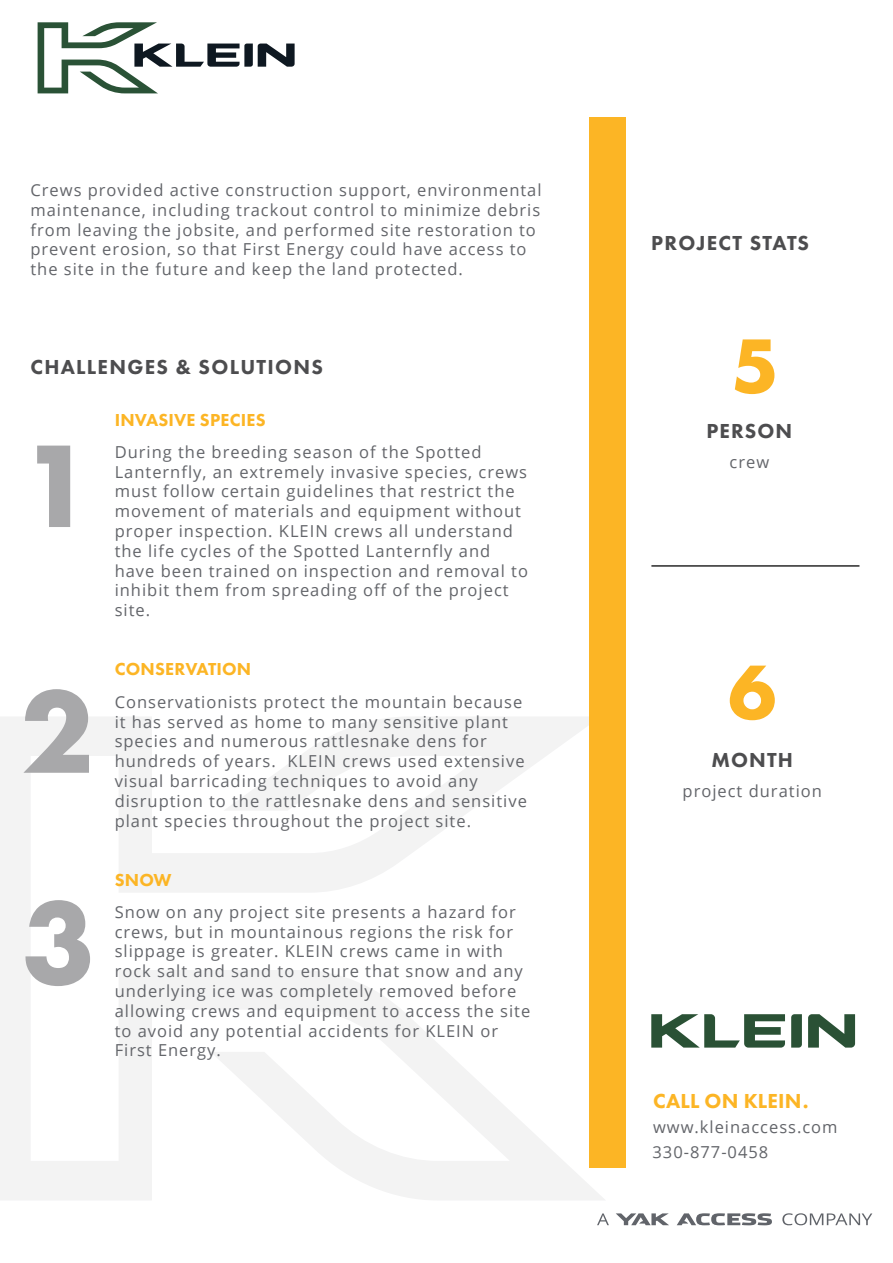
<style>
.page{position:relative;width:893px;height:1263px;background:#fff}
.page>*{position:absolute;margin:0;border:0;box-sizing:border-box;transform-origin:0 0}
.t1{font:700 108px/211px "Futura";color:#a8a8aa}
.t2{font:700 70.5px "Futura";color:#fcb525}
.t3{font:800 21px "Futura PT";letter-spacing:.06em;color:#4d4d4f}
.t4{font:800 21px "Futura PT";letter-spacing:.01em;color:#fcb525}
.t5{font:800 18px "Futura PT";letter-spacing:.01em;color:#fcb525}
.t6{font:16.5px/19.8px "Open Sans";letter-spacing:.06em;color:#63656a}
</style>
<div class="page">
<svg style="left:0;top:717px;width:605px;height:483px"></svg>
<hr style="left:651px;top:565px;width:208px;height:2px;background:#292829">
<div style="left:589px;top:118px;width:36px;height:1050px;background:#fcb525"></div>
<svg style="left:597px;top:1213px;width:12px;height:12px"></svg>
<svg style="left:616px;top:1213px;width:53px;height:12px"></svg>
<svg style="left:677px;top:1213px;width:95px;height:12px"></svg>
<svg style="left:782px;top:1213px;width:90px;height:12px"></svg>
<svg style="left:651px;top:1014px;width:204px;height:33px"></svg>
<svg style="left:38px;top:22px;width:257px;height:71px"></svg>
<p class="t6" style="left:30px;top:180px;width:513px">Crews provided active construction support, environmental maintenance, including trackout control to minimize debris from leaving the jobsite, and performed site restoration to prevent erosion, so that First Energy could have access to the site in the future and keep the land protected.</p>
<p class="t3" style="left:30px;top:354px;width:294px">CHALLENGES &amp; SOLUTIONS</p>
<h1 class="t1" style="left:20px;top:381px;width:75px">1</h1>
<h1 class="t1" style="left:20px;top:626px;width:76px">2<br>3</h1>
<p class="t5" style="left:115px;top:408px;width:152px">INVASIVE SPECIES</p>
<p class="t6" style="left:115px;top:441px;width:415px">During the breeding season of the Spotted Lanternfly, an extremely invasive species, crews must follow certain guidelines that restrict the movement of materials and equipment without proper inspection. KLEIN crews all understand the life cycles of the Spotted Lanternfly and have been trained on inspection and removal to inhibit them from spreading off of the project site.</p>
<p class="t5" style="left:115px;top:657px;width:138px">CONSERVATION</p>
<p class="t6" style="left:115px;top:691px;width:414px">Conservationists protect the mountain because it has served as home to many sensitive plant species and numerous rattlesnake dens for hundreds of years. KLEIN crews used extensive visual barricading techniques to avoid any disruption to the rattlesnake dens and sensitive plant species throughout the project site.</p>
<p class="t5" style="left:115px;top:868px;width:58px">SNOW</p>
<p class="t6" style="left:115px;top:901px;width:417px">Snow on any project site presents a hazard for crews, but in mountainous regions the risk for slippage is greater. KLEIN crews came in with rock salt and sand to ensure that snow and any underlying ice was completely removed before allowing crews and equipment to access the site to avoid any potential accidents for KLEIN or First Energy.</p>
<p class="t3" style="left:651px;top:230px;width:159px">PROJECT STATS</p>
<h2 class="t2" style="left:731px;top:315px;width:49px">5</h2>
<p class="t3" style="left:706px;top:417px;width:87px">PERSON</p>
<p class="t6" style="left:730px;top:451px;width:41px">crew</p>
<h2 class="t2" style="left:728px;top:641px;width:49px">6</h2>
<p class="t3" style="left:712px;top:747px;width:83px">MONTH</p>
<p class="t6" style="left:683px;top:780px;width:141px">project duration</p>
<p class="t4" style="left:653px;top:1087px;width:157px">CALL ON KLEIN.</p>
<p class="t6" style="left:653px;top:1117px;width:186px">www.kleinaccess.com</p>
<p class="t6" style="left:652px;top:1142px;width:117px">330-877-0458</p>
</div>
